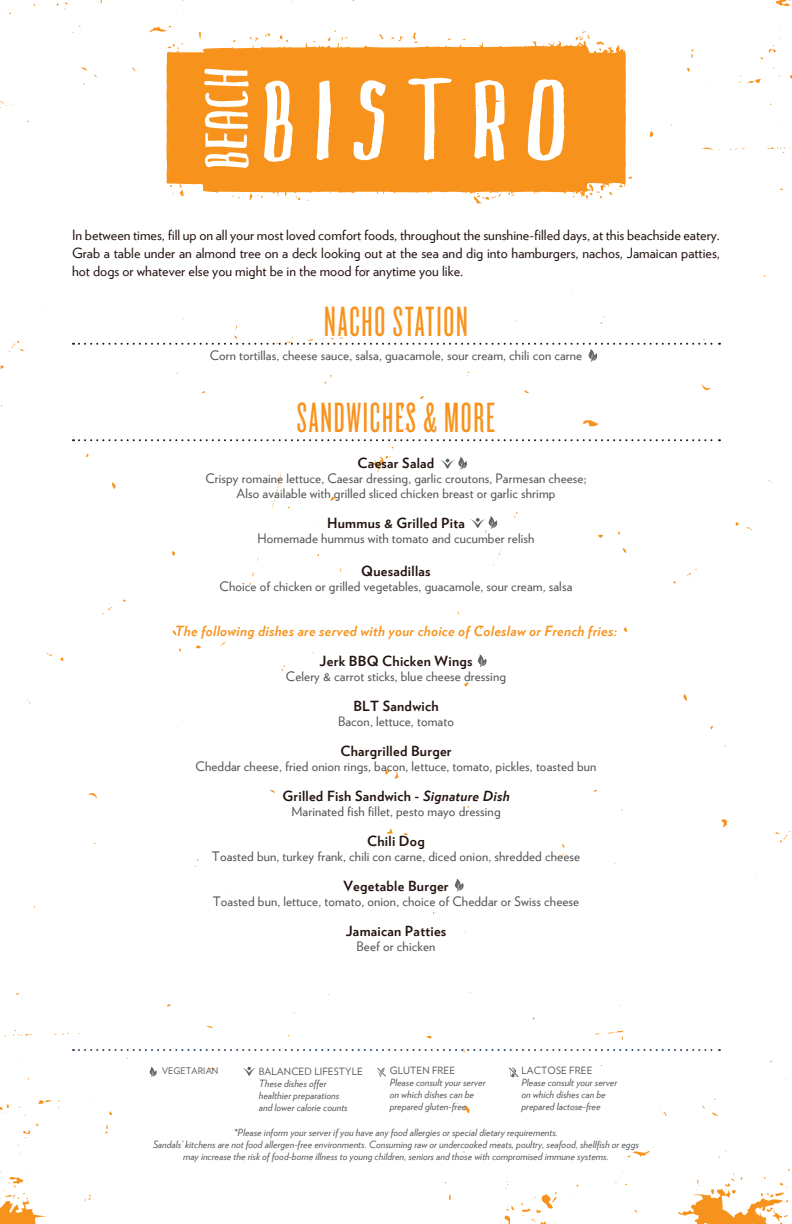
<style>
.page{position:relative;width:792px;height:1224px;background:#fff}
.page>*{position:absolute;margin:0;border:0;box-sizing:border-box;transform-origin:0 0}
.Paragraph_Style_1{font:44px "Knockout HTF26 Junior Flyweight";letter-spacing:.04em;color:#f7931d}
.Paragraph_Style_1-2{font:14px/18px "Verlag";color:#22120e;text-align:justify}
.Paragraph_Style_1-3{font:700 14px "Verlag";letter-spacing:.02em;color:#22120e}
.Paragraph_Style_1-4{font:italic 700 14px "Verlag";letter-spacing:.02em;color:#f7931d}
.Paragraph_Style_1-5{font:13px/15px "Verlag";letter-spacing:.01em;color:#4e4f50;text-align:center}
.t1{font:italic 10px/12px "Verlag";color:#57585a;text-align:center}
.t2{font:10px "Verlag";letter-spacing:.015em;color:#57585a}
.t3{font:9px "Verlag";letter-spacing:.015em;color:#57585a}
.s1{font-style:italic}
</style>
<div class="page">
<svg style="left:378px;top:34px;width:6px;height:5px"></svg>
<svg style="left:413px;top:33px;width:3px;height:7px"></svg>
<svg style="left:391px;top:36px;width:13px;height:5px"></svg>
<svg style="left:301px;top:41px;width:271px;height:155px;background:#f79d33"></svg>
<svg style="left:721px;top:819px;width:6px;height:9px"></svg>
<svg style="left:702px;top:384px;width:9px;height:6px"></svg>
<svg style="left:683px;top:694px;width:4px;height:7px"></svg>
<svg style="left:649px;top:131px;width:4px;height:6px"></svg>
<svg style="left:387px;top:829px;width:6px;height:5px"></svg>
<svg style="left:598px;top:534px;width:5px;height:4px"></svg>
<svg style="left:624px;top:627px;width:3px;height:5px"></svg>
<svg style="left:712px;top:1112px;width:7px;height:4px"></svg>
<svg style="left:623px;top:548px;width:3px;height:5px"></svg>
<svg style="left:403px;top:833px;width:5px;height:3px"></svg>
<svg style="left:607px;top:1031px;width:17px;height:10px"></svg>
<svg style="left:561px;top:844px;width:4px;height:13px"></svg>
<svg style="left:105px;top:1125px;width:3px;height:9px"></svg>
<svg style="left:470px;top:188px;width:31px;height:15px"></svg>
<svg style="left:627px;top:1147px;width:27px;height:11px"></svg>
<svg style="left:250px;top:557px;width:9px;height:28px"></svg>
<svg style="left:270px;top:471px;width:20px;height:46px"></svg>
<svg style="left:166px;top:1004px;width:6px;height:3px"></svg>
<svg style="left:457px;top:1103px;width:13px;height:10px"></svg>
<svg style="left:353px;top:80px;width:33px;height:81px"></svg>
<svg style="left:330px;top:496px;width:6px;height:5px"></svg>
<svg style="left:493px;top:545px;width:10px;height:21px"></svg>
<svg style="left:84px;top:1195px;width:7px;height:6px"></svg>
<svg style="left:677px;top:1150px;width:113px;height:74px"></svg>
<svg style="left:583px;top:419px;width:16px;height:8px"></svg>
<svg style="left:372px;top:456px;width:19px;height:16px"></svg>
<svg style="left:4px;top:1030px;width:28px;height:6px"></svg>
<svg style="left:0;top:1104px;width:9px;height:10px"></svg>
<svg style="left:102px;top:603px;width:10px;height:12px"></svg>
<svg style="left:775px;top:831px;width:16px;height:12px"></svg>
<svg style="left:220px;top:638px;width:10px;height:9px"></svg>
<svg style="left:504px;top:1181px;width:53px;height:43px"></svg>
<svg style="left:385px;top:769px;width:14px;height:10px"></svg>
<svg style="left:23px;top:1123px;width:16px;height:15px"></svg>
<svg style="left:449px;top:1194px;width:2px;height:6px"></svg>
<svg style="left:88px;top:793px;width:9px;height:6px"></svg>
<svg style="left:112px;top:482px;width:4px;height:7px"></svg>
<svg style="left:196px;top:645px;width:5px;height:4px"></svg>
<svg style="left:172px;top:551px;width:3px;height:5px"></svg>
<svg style="left:173px;top:630px;width:3px;height:5px"></svg>
<svg style="left:738px;top:75px;width:23px;height:8px"></svg>
<svg style="left:691px;top:49px;width:3px;height:10px"></svg>
<svg style="left:730px;top:148px;width:15px;height:2px"></svg>
<svg style="left:473px;top:79px;width:92px;height:83px"></svg>
<svg style="left:146px;top:26px;width:155px;height:174px"></svg>
<svg style="left:38px;top:1100px;width:23px;height:8px"></svg>
<svg style="left:426px;top:1035px;width:6px;height:4px"></svg>
<svg style="left:408px;top:73px;width:44px;height:88px"></svg>
<svg style="left:464px;top:682px;width:5px;height:5px"></svg>
<svg style="left:0;top:365px;width:4px;height:4px"></svg>
<svg style="left:733px;top:517px;width:20px;height:14px"></svg>
<svg style="left:769px;top:0;width:22px;height:10px"></svg>
<svg style="left:328px;top:30px;width:20px;height:11px"></svg>
<svg style="left:56px;top:1px;width:12px;height:9px"></svg>
<svg style="left:60px;top:657px;width:6px;height:9px"></svg>
<svg style="left:0;top:1172px;width:52px;height:52px"></svg>
<svg style="left:702px;top:147px;width:18px;height:3px"></svg>
<svg style="left:767px;top:147px;width:23px;height:6px"></svg>
<svg style="left:80px;top:67px;width:17px;height:18px"></svg>
<svg style="left:572px;top:31px;width:66px;height:168px"></svg>
<svg style="left:0;top:100px;width:14px;height:8px"></svg>
<svg style="left:317px;top:70px;width:30px;height:91px"></svg>
<svg style="left:687px;top:569px;width:10px;height:11px"></svg>
<svg style="left:8px;top:340px;width:16px;height:12px"></svg>
<svg style="left:397px;top:404px;width:17px;height:26px"></svg>
<svg style="left:760px;top:45px;width:18px;height:15px"></svg>
<svg style="left:73px;top:1049px;width:640px;height:2px"></svg>
<svg style="left:73px;top:326px;width:640px;height:19px"></svg>
<svg style="left:73px;top:437px;width:640px;height:4px"></svg>
<svg style="left:150px;top:1067px;width:7px;height:10px"></svg>
<svg style="left:242px;top:1067px;width:14px;height:9px"></svg>
<svg style="left:377px;top:1067px;width:9px;height:10px"></svg>
<svg style="left:509px;top:1067px;width:10px;height:10px"></svg>
<svg style="left:470px;top:516px;width:27px;height:18px"></svg>
<svg style="left:589px;top:349px;width:8px;height:13px"></svg>
<svg style="left:440px;top:456px;width:27px;height:14px"></svg>
<svg style="left:478px;top:654px;width:9px;height:13px"></svg>
<svg style="left:455px;top:879px;width:9px;height:12px"></svg>
<p class="Paragraph_Style_1-2" style="left:72px;top:225px;width:650px">In between times, fill up on all your most loved comfort foods, throughout the sunshine-filled days, at this beachside eatery.<br>Grab a table under an almond tree on a deck looking out at the sea and dig into hamburgers, nachos, Jamaican patties, hot dogs or whatever else you might be in the mood for anytime you like.</p>
<p class="Paragraph_Style_1" style="left:324px;top:300px;width:145px">NACHO STATION</p>
<p class="Paragraph_Style_1-5" style="left:210px;top:347px;width:374px">Corn tortillas, cheese sauce, salsa, guacamole, sour cream, chili con carne</p>
<p class="Paragraph_Style_1" style="left:297px;top:396px;width:200px">SANDWICHES &amp; MORE</p>
<p class="Paragraph_Style_1-3" style="left:358px;top:452px;width:78px">Caesar Salad</p>
<p class="Paragraph_Style_1-5" style="left:205px;top:470px;width:383px">Crispy romaine lettuce, Caesar dressing, garlic croutons, Parmesan cheese;<br>Also available with grilled sliced chicken breast or garlic shrimp</p>
<p class="Paragraph_Style_1-3" style="left:327px;top:512px;width:139px">Hummus &amp; Grilled Pita</p>
<p class="Paragraph_Style_1-5" style="left:258px;top:530px;width:278px">Homemade hummus with tomato and cucumber relish</p>
<p class="Paragraph_Style_1-3" style="left:361px;top:560px;width:71px">Quesadillas</p>
<p class="Paragraph_Style_1-5" style="left:220px;top:578px;width:354px">Choice of chicken or grilled vegetables, guacamole, sour cream, salsa</p>
<p class="Paragraph_Style_1-4" style="left:175px;top:620px;width:444px">The following dishes are served with your choice of Coleslaw or French fries:</p>
<p class="Paragraph_Style_1-3" style="left:319px;top:650px;width:155px">Jerk BBQ Chicken Wings</p>
<p class="Paragraph_Style_1-5" style="left:286px;top:668px;width:222px">Celery &amp; carrot sticks, blue cheese dressing</p>
<p class="Paragraph_Style_1-3" style="left:353px;top:695px;width:87px">BLT Sandwich</p>
<p class="Paragraph_Style_1-5" style="left:338px;top:713px;width:117px">Bacon, lettuce, tomato</p>
<p class="Paragraph_Style_1-3" style="left:340px;top:740px;width:113px">Chargrilled Burger</p>
<p class="Paragraph_Style_1-5" style="left:196px;top:758px;width:402px">Cheddar cheese, fried onion rings, bacon, lettuce, tomato, pickles, toasted bun</p>
<p class="Paragraph_Style_1-3" style="left:282px;top:785px;width:229px">Grilled Fish Sandwich - <span class="s1">Signature Dish</span></p>
<p class="Paragraph_Style_1-5" style="left:291px;top:803px;width:211px">Marinated fish fillet, pesto mayo dressing</p>
<p class="Paragraph_Style_1-3" style="left:367px;top:830px;width:59px">Chili Dog</p>
<p class="Paragraph_Style_1-5" style="left:212px;top:848px;width:370px">Toasted bun, turkey frank, chili con carne, diced onion, shredded cheese</p>
<p class="Paragraph_Style_1-3" style="left:343px;top:875px;width:107px">Vegetable Burger</p>
<p class="Paragraph_Style_1-5" style="left:213px;top:893px;width:368px">Toasted bun, lettuce, tomato, onion, choice of Cheddar or Swiss cheese</p>
<p class="Paragraph_Style_1-3" style="left:346px;top:920px;width:102px">Jamaican Patties</p>
<p class="Paragraph_Style_1-5" style="left:357px;top:938px;width:80px">Beef or chicken</p>
<p class="t3" style="left:162px;top:1064px;width:58px">VEGETARIAN</p>
<p class="t2" style="left:259px;top:1064px;width:105px">BALANCED LIFESTYLE</p>
<p class="t1" style="left:259px;top:1077px;width:69px">These dishes offer</p>
<p class="t1" style="left:259px;top:1089px;width:82px">healthier preparations</p>
<p class="t1" style="left:259px;top:1101px;width:90px">and lower calorie counts</p>
<p class="t2" style="left:390px;top:1063px;width:67px">GLUTEN FREE</p>
<p class="t1" style="left:390px;top:1076px;width:97px;text-align:left">Please consult your server on which dishes can be prepared gluten-free</p>
<p class="t2" style="left:522px;top:1063px;width:73px">LACTOSE FREE</p>
<p class="t1" style="left:521px;top:1076px;width:97px">Please consult your server</p>
<p class="t1" style="left:521px;top:1088px;width:86px">on which dishes can be</p>
<p class="t1" style="left:521px;top:1100px;width:81px">prepared lactose-free</p>
<p class="t1" style="left:234px;top:1125px;width:326px">*Please inform your server if you have any food allergies or special dietary requirements.</p>
<p class="t1" style="left:153px;top:1137px;width:487px">Sandals’ kitchens are not food allergen-free environments. Consuming raw or undercooked meats, poultry, seafood, shellfish or eggs may increase the risk of food-borne illness to young children, seniors and those with compromised immune systems.</p>
</div>
